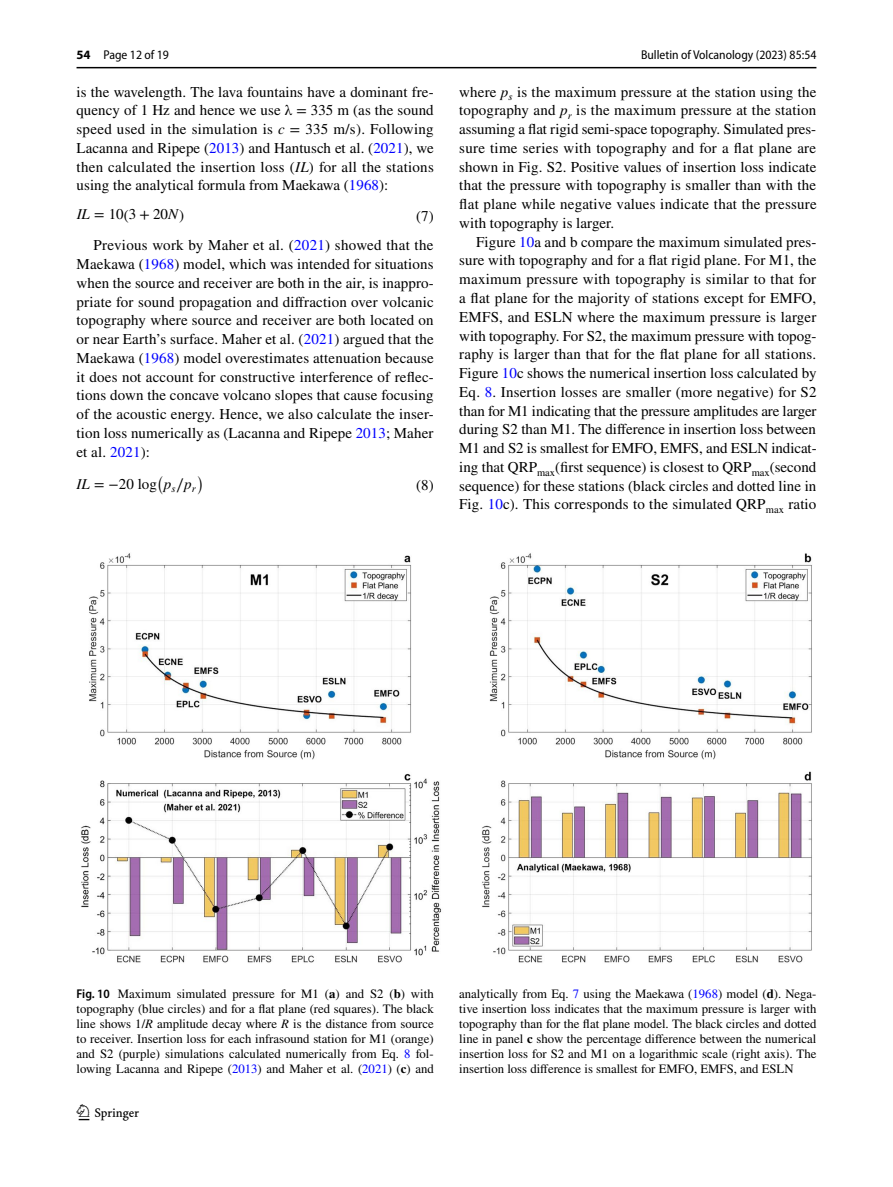
<style>
.page{position:relative;width:893px;height:1187px;background:#fff}
.page>*{position:absolute;margin:0;border:0;box-sizing:border-box;transform-origin:0 0}
.t1{font:22.5px "Springnew Regular 2";color:#000}
.t2{font:15px/18.8px "STIX";letter-spacing:.005em;color:#000;text-align:justify}
.t3{font:15px "STIX General Regular 7";color:#000}
.t4{font:15px "STIX General Regular 8";color:#000}
.t5{font:15px "STIX General Italic 6";color:#000}
.t6{font:15px "STIX Math Extensions Regular 5";color:#000}
.t7{font:12.75px/15px "STIX";color:#000;text-align:justify}
.t8{font:semi-condensed 12.75px "Myriad Pro";color:#000}
.s1{font-weight:700;font-stretch:normal}
.s2{font-style:italic}
.s3{color:#00f}
.s4{font-family:"STIX General Italic 5"}
.s5{font-family:"STIX Math Regular 8"}
.s6{font-family:"STIX Math Regular 9"}
.s7{font-family:"STIX General Italic 6"}
.s8{font-family:"Myriad Pro";font-weight:600;font-stretch:semi-condensed}
.s9{font-weight:700}
</style>
<div class="page">
<hr style="left:77px;top:67px;width:739px;height:1px;background:#000">
<img style="left:81px;top:553px;width:731px;height:410px">
<p class="t8" style="left:77px;top:48px;width:94px"><span class="s1">54</span> Page 12 of 19</p>
<p class="t2" style="left:77px;top:83px;width:359px">is the wavelength. The lava fountains have a dominant fre&shy;quency of 1 Hz and hence we use λ = 335 m (as the sound speed used in the simulation is <span class="s2">c</span> = 335 m/s). Following Lacanna and Ripepe (<span class="s3">2013</span>) and Hantusch et al. (<span class="s3">2021</span>), we then calculated the insertion loss (<span class="s2">IL</span>) for all the stations using the analytical formula from Maekawa (<span class="s3">1968</span>):</p>
<p class="t3" style="left:77px;top:209px;width:109px"><span class="s4">IL</span> <span class="s5">=</span> 10<span class="s5">(</span>3 <span class="s5">+</span> 20<span class="s4">N</span><span class="s5">)</span></p>
<p class="t2" style="left:416px;top:208px;width:19px">(7)</p>
<p class="t2" style="left:77px;top:237px;width:359px;text-indent:17px">Previous work by Maher et al. (<span class="s3">2021</span>) showed that the Maekawa (<span class="s3">1968</span>) model, which was intended for situations when the source and receiver are both in the air, is inappro&shy;priate for sound propagation and diffraction over volcanic topography where source and receiver are both located on or near Earth’s surface. Maher et al. (<span class="s3">2021</span>) argued that the Maekawa (<span class="s3">1968</span>) model overestimates attenuation because it does not account for constructive interference of reflec&shy;tions down the concave volcano slopes that cause focusing of the acoustic energy. Hence, we also calculate the inser&shy;tion loss numerically as (Lacanna and Ripepe <span class="s3">2013</span>; Maher et al. <span class="s3">2021</span>):</p>
<p class="t6" style="left:157px;top:462px;width:9px">(</p>
<p class="t5" style="left:164px;top:478px;width:33px">p<sub>s</sub><span class="s6">∕</span>p<sub>r</sub></p>
<p class="t6" style="left:197px;top:462px;width:9px">)</p>
<p class="t4" style="left:77px;top:478px;width:82px"><span class="s7">IL</span> <span class="s6">= −</span>20 log</p>
<p class="t2" style="left:416px;top:477px;width:19px">(8)</p>
<p class="t8" style="left:641px;top:48px;width:177px">Bulletin of Volcanology (2023) 85:54</p>
<p class="t2" style="left:459px;top:83px;width:359px">where <span class="s2">p</span><sub>s</sub> is the maximum pressure at the station using the topography and <span class="s2">p</span><sub>r</sub> is the maximum pressure at the station assuming a flat rigid semi-space topography. Simulated pres&shy;sure time series with topography and for a flat plane are shown in Fig. S2. Positive values of insertion loss indicate that the pressure with topography is smaller than with the flat plane while negative values indicate that the pressure with topography is larger.</p>
<p class="t2" style="left:459px;top:233px;width:359px;text-indent:17px">Figure <span class="s3">10</span>a and b compare the maximum simulated pres&shy;sure with topography and for a flat rigid plane. For M1, the maximum pressure with topography is similar to that for a flat plane for the majority of stations except for EMFO, EMFS, and ESLN where the maximum pressure is larger with topography. For S2, the maximum pressure with topog&shy;raphy is larger than that for the flat plane for all stations.<br>Figure <span class="s3">10</span>c shows the numerical insertion loss calculated by Eq. <span class="s3">8</span>. Insertion losses are smaller (more negative) for S2 than for M1 indicating that the pressure amplitudes are larger during S2 than M1. The difference in insertion loss between M1 and S2 is smallest for EMFO, EMFS, and ESLN indicat&shy;ing that QRP<sub>max</sub>(first sequence) is closest to QRP<sub>max</sub>(second sequence) for these stations (black circles and dotted line in Fig. <span class="s3">10</span>c). This corresponds to the simulated QRP<sub>max</sub> ratio</p>
<p class="t7" style="left:77px;top:987px;width:359px"><span class="s8">Fig. 10</span> Maximum simulated pressure for M1 (<span class="s9">a</span>) and S2 (<span class="s9">b</span>) with topography (blue circles) and for a flat plane (red squares). The black line shows 1/<span class="s2">R</span> amplitude decay where <span class="s2">R</span> is the distance from source to receiver. Insertion loss for each infrasound station for M1 (orange) and S2 (purple) simulations calculated numerically from Eq. <span class="s3">8</span> fol&shy;lowing Lacanna and Ripepe (<span class="s3">2013</span>) and Maher et al. (<span class="s3">2021</span>) (<span class="s9">c</span>) and</p>
<p class="t7" style="left:459px;top:987px;width:359px">analytically from Eq. <span class="s3">7</span> using the Maekawa (<span class="s3">1968</span>) model (<span class="s9">d</span>). Nega&shy;tive insertion loss indicates that the maximum pressure is larger with topography than for the flat plane model. The black circles and dotted line in panel <span class="s9">c</span> show the percentage difference between the numerical insertion loss for S2 and M1 on a logarithmic scale (right axis). The insertion loss difference is smallest for EMFO, EMFS, and ESLN</p>
<h1 class="t1" style="left:79px;top:1104px;width:62px">1 3</h1>
</div>
